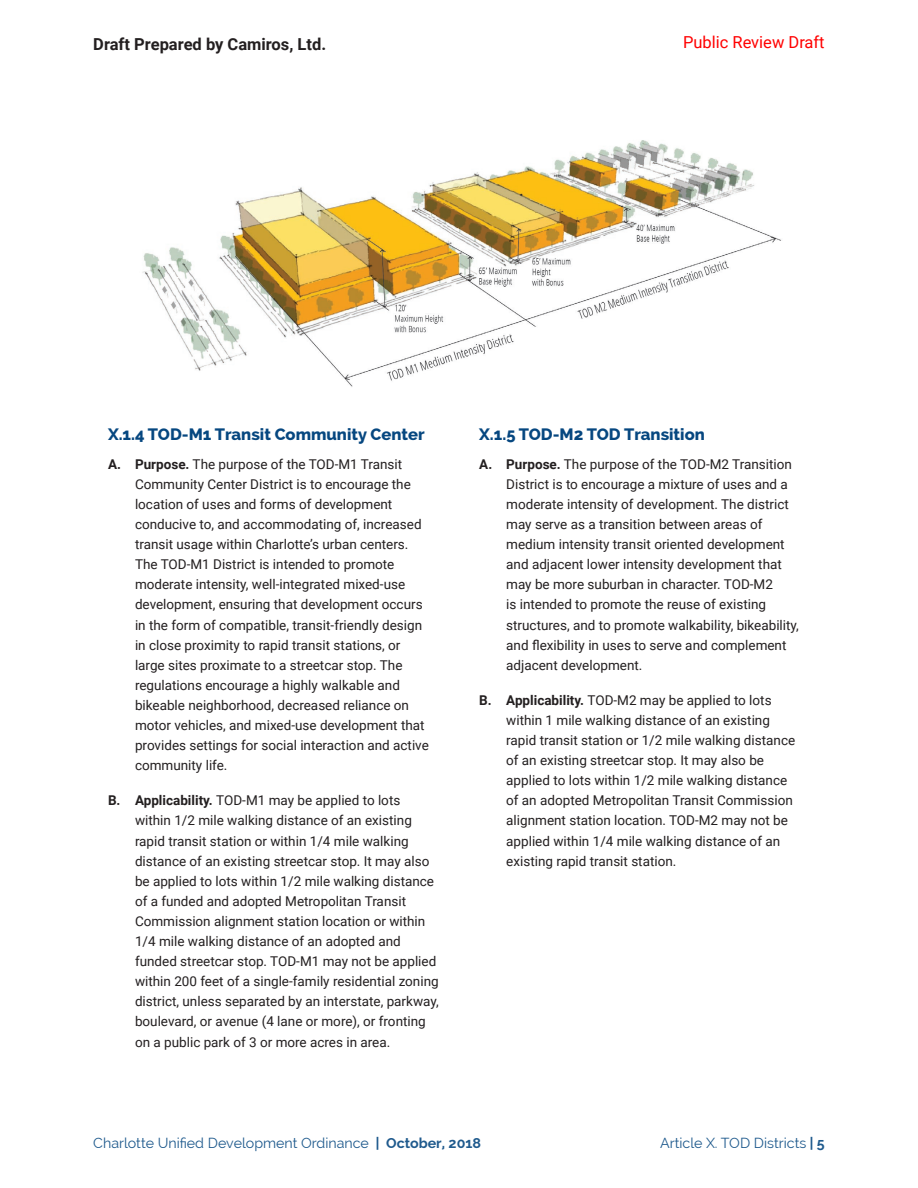
<style>
.page{position:relative;width:918px;height:1188px;background:#fff}
.page>*{position:absolute;margin:0;border:0;box-sizing:border-box;transform-origin:0 0}
._01_X_X_X_Section_He{font:800 16.5px "Raleway";color:#064780}
.t1{font:700 16.5px "Roboto";color:#231f20}
.t2{font:16.5px "Roboto";color:#f00}
.t3{font:14.25px "Raleway";color:#1f5a8d}
.t4{font:13.5px/20.1px "Roboto";color:#231f20}
.s1{font-weight:700}
</style>
<div class="page">
<img style="left:142px;top:140px;width:639px;height:247px">
<p class="t1" style="left:93px;top:33px;width:234px">Draft Prepared by Camiros, Ltd.</p>
<p class="t2" style="left:683px;top:30px;width:143px">Public Review Draft</p>
<p class="_01_X_X_X_Section_He" style="left:108px;top:424px;width:318px">X.1.4 TOD-M1 Transit Community Center</p>
<p class="t4" style="left:135px;top:453px;width:295px;text-indent:-27px"><span class="s1">A. Purpose.</span> The purpose of the TOD-M1 Transit Community Center District is to encourage the location of uses and forms of development conducive to, and accommodating of, increased transit usage within Charlotte’s urban centers.<br>The TOD-M1 District is intended to promote moderate intensity, well-integrated mixed-use development, ensuring that development occurs in the form of compatible, transit-friendly design in close proximity to rapid transit stations, or large sites proximate to a streetcar stop. The regulations encourage a highly walkable and bikeable neighborhood, decreased reliance on motor vehicles, and mixed-use development that provides settings for social interaction and active community life.</p>
<p class="t4" style="left:135px;top:790px;width:305px;text-indent:-27px"><span class="s1">B. Applicability.</span> TOD-M1 may be applied to lots within 1/2 mile walking distance of an existing rapid transit station or within 1/4 mile walking distance of an existing streetcar stop. It may also be applied to lots within 1/2 mile walking distance of a funded and adopted Metropolitan Transit Commission alignment station location or within 1/4 mile walking distance of an adopted and funded streetcar stop. TOD-M1 may not be applied within 200 feet of a single-family residential zoning district, unless separated by an interstate, parkway, boulevard, or avenue (4 lane or more), or fronting on a public park of 3 or more acres in area.</p>
<p class="_01_X_X_X_Section_He" style="left:479px;top:424px;width:227px">X.1.5 TOD-M2 TOD Transition</p>
<p class="t4" style="left:506px;top:453px;width:294px;text-indent:-27px"><span class="s1">A. Purpose.</span> The purpose of the TOD-M2 Transition District is to encourage a mixture of uses and a moderate intensity of development. The district may serve as a transition between areas of medium intensity transit oriented development and adjacent lower intensity development that may be more suburban in character. TOD-M2<br>is intended to promote the reuse of existing structures, and to promote walkability, bikeability, and flexibility in uses to serve and complement adjacent development.</p>
<p class="t4" style="left:506px;top:690px;width:291px;text-indent:-27px"><span class="s1">B. Applicability.</span> TOD-M2 may be applied to lots within 1 mile walking distance of an existing rapid transit station or 1/2 mile walking distance of an existing streetcar stop. It may also be applied to lots within 1/2 mile walking distance of an adopted Metropolitan Transit Commission alignment station location. TOD-M2 may not be applied within 1/4 mile walking distance of an existing rapid transit station.</p>
<p class="t3" style="left:93px;top:1135px;width:389px">Charlotte Unified Development Ordinance <span class="s1">| October, 2018</span></p>
<p class="t3" style="left:660px;top:1135px;width:166px">Article X. TOD Districts <span class="s1">| 5</span></p>
</div>
